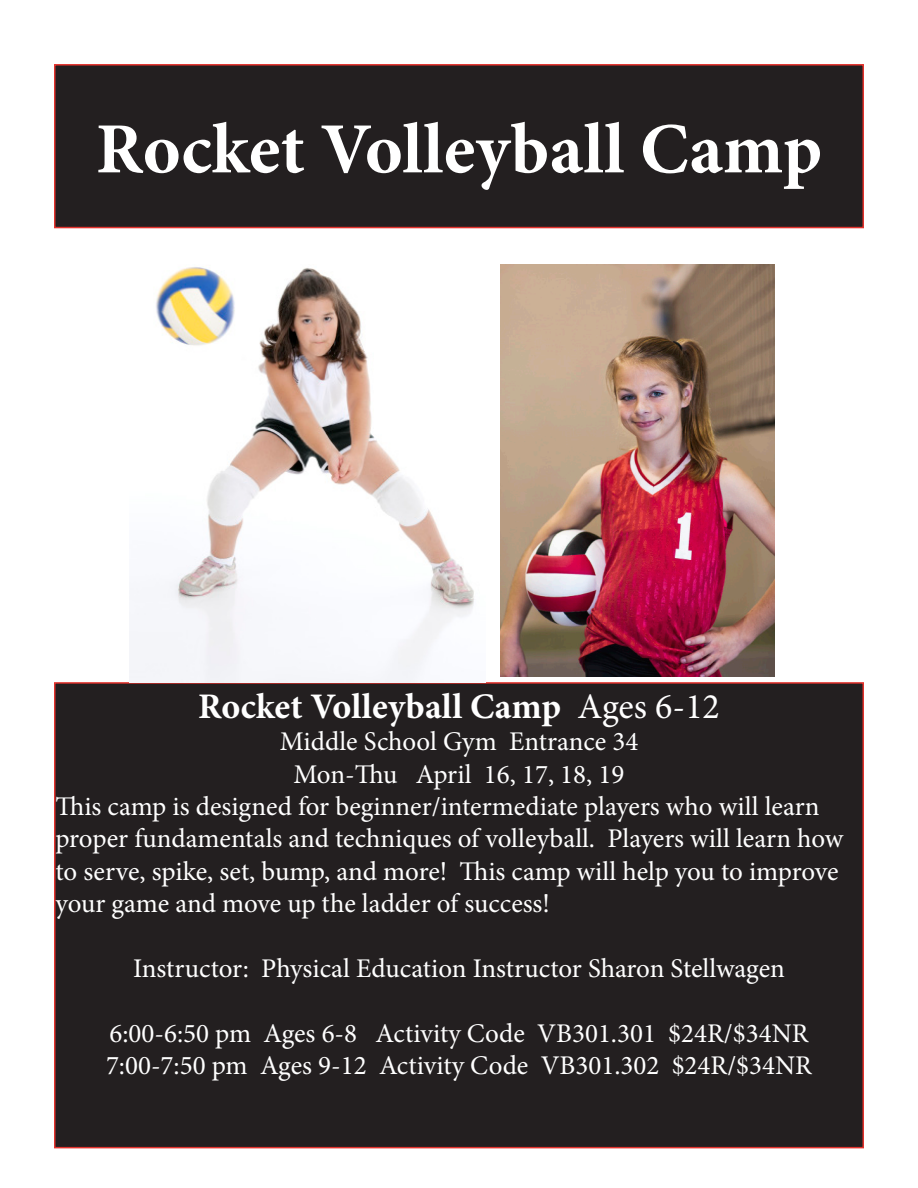
<style>
.page{position:relative;width:918px;height:1188px;background:#fff}
.page>*{position:absolute;margin:0;border:0;box-sizing:border-box;transform-origin:0 0}
.t1{font:700 72px "Minion Pro";letter-spacing:.005em;color:#fff}
.t2{font:700 36px "Minion Pro";letter-spacing:.005em;color:#fff}
.t3{font:27px/32.4px "Minion Pro";color:#fff}
.s1{font-weight:400}
</style>
<div class="page">
<div style="left:55px;top:65px;width:808px;height:163px;background:#231f20"></div>
<div style="left:54px;top:64px;width:810px;height:164px;border:2px solid #e2322c"></div>
<div style="left:55px;top:683px;width:808px;height:465px;background:#231f20"></div>
<div style="left:54px;top:682px;width:810px;height:466px;border:2px solid #e2322c"></div>
<img style="left:130px;top:267px;width:344px;height:415px">
<img style="left:501px;top:264px;width:274px;height:413px">
<p class="t1" style="left:96px;top:99px;width:728px">Rocket Volleyball Camp</p>
<p class="t2" style="left:198px;top:681px;width:523px">Rocket Volleyball Camp <span class="s1">Ages 6-12</span></p>
<p class="t3" style="left:280px;top:725px;width:360px">Middle School Gym Entrance 34</p>
<p class="t3" style="left:294px;top:758px;width:332px">Mon-Thu April 16, 17, 18, 19</p>
<p class="t3" style="left:56px;top:790px;width:789px">This camp is designed for beginner/intermediate players who will learn proper fundamentals and techniques of volleyball. Players will learn how to serve, spike, set, bump, and more! This camp will help you to improve your game and move up the ladder of success!</p>
<p class="t3" style="left:133px;top:952px;width:653px">Instructor: Physical Education Instructor Sharon Stellwagen</p>
<p class="t3" style="left:109px;top:1017px;width:701px">6:00-6:50 pm Ages 6-8 Activity Code VB301.301 $24R/$34NR</p>
<p class="t3" style="left:106px;top:1049px;width:707px">7:00-7:50 pm Ages 9-12 Activity Code VB301.302 $24R/$34NR</p>
</div>
